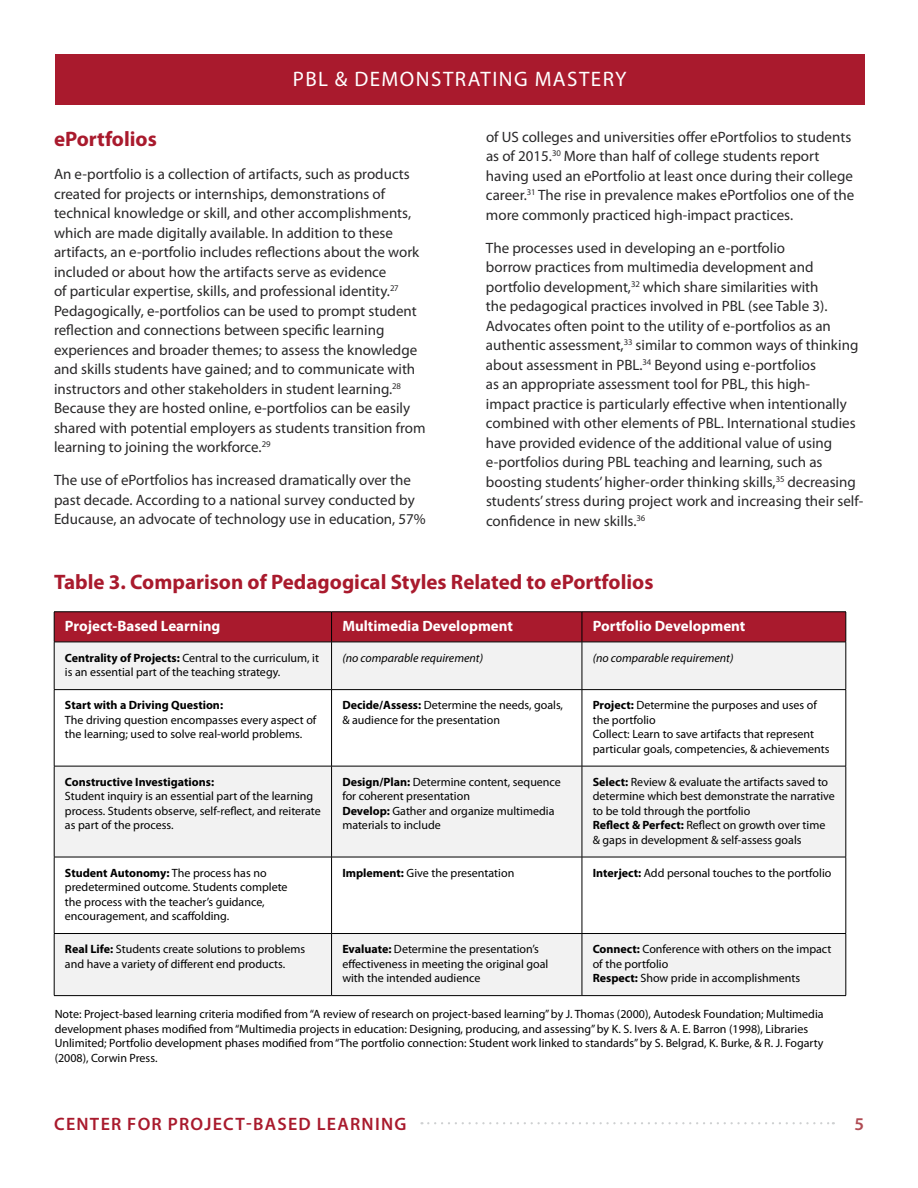
<style>
.page{position:relative;width:918px;height:1188px;background:#fff}
.page>*{position:absolute;margin:0;border:0;box-sizing:border-box;transform-origin:0 0}
.t1{font:700 21px "Myriad Pro";color:#a91a2d}
.t2{font:21px "Myriad Pro";letter-spacing:.07em;color:#fff}
.t3{font:600 18px "Myriad Pro";letter-spacing:.07em;color:#a91a2d}
.t4{font:600 18px "Myriad Pro";color:#b04b53}
.t5{font:15px/19.5px "Myriad Pro";color:#292829}
.t6{font:700 15px "Myriad Pro";color:#fff}
.t7{font:12px/14.4px "Myriad Pro";color:#000}
.t8{font:700 12px "Myriad Pro";color:#000}
.t9{font:italic 12px "Myriad Pro";color:#000}
.s1{font-weight:700}
</style>
<div class="page">
<svg style="left:428px;top:1122px;width:406px;height:2px"></svg>
<div style="left:55px;top:54px;width:810px;height:51px;background:#a91a2d"></div>
<div style="left:55px;top:613px;width:791px;height:29px;background:#a91a2d"></div>
<div style="left:55px;top:643px;width:791px;height:352px;background:#f2f2f2"></div>
<svg style="left:55px;top:690px;width:791px;height:243px"></svg>
<hr style="left:54px;top:612px;width:278px;height:1px;background:#000">
<hr style="left:54px;top:612px;width:1px;height:30px;background:#000">
<hr style="left:332px;top:612px;width:250px;height:1px;background:#000">
<hr style="left:582px;top:612px;width:264px;height:1px;background:#000">
<hr style="left:846px;top:612px;width:1px;height:30px;background:#000">
<hr style="left:54px;top:642px;width:278px;height:1px;background:#000">
<hr style="left:54px;top:642px;width:1px;height:47px;background:#000">
<hr style="left:332px;top:642px;width:250px;height:1px;background:#000">
<hr style="left:331px;top:642px;width:1px;height:47px;background:#000">
<hr style="left:582px;top:642px;width:264px;height:1px;background:#000">
<hr style="left:582px;top:642px;width:1px;height:47px;background:#000">
<hr style="left:846px;top:642px;width:1px;height:47px;background:#000">
<hr style="left:54px;top:689px;width:278px;height:1px;background:#000">
<hr style="left:54px;top:690px;width:1px;height:76px;background:#000">
<hr style="left:332px;top:689px;width:250px;height:1px;background:#000">
<hr style="left:331px;top:690px;width:1px;height:76px;background:#000">
<hr style="left:582px;top:689px;width:264px;height:1px;background:#000">
<hr style="left:582px;top:690px;width:1px;height:76px;background:#000">
<hr style="left:846px;top:690px;width:1px;height:76px;background:#000">
<hr style="left:54px;top:766px;width:278px;height:1px;background:#000">
<hr style="left:54px;top:766px;width:1px;height:91px;background:#000">
<hr style="left:332px;top:766px;width:250px;height:1px;background:#000">
<hr style="left:331px;top:766px;width:1px;height:91px;background:#000">
<hr style="left:582px;top:766px;width:264px;height:1px;background:#000">
<hr style="left:582px;top:766px;width:1px;height:91px;background:#000">
<hr style="left:846px;top:766px;width:1px;height:91px;background:#000">
<hr style="left:54px;top:857px;width:278px;height:1px;background:#000">
<hr style="left:54px;top:857px;width:1px;height:76px;background:#000">
<hr style="left:332px;top:857px;width:250px;height:1px;background:#000">
<hr style="left:331px;top:857px;width:1px;height:76px;background:#000">
<hr style="left:582px;top:857px;width:264px;height:1px;background:#000">
<hr style="left:582px;top:857px;width:1px;height:76px;background:#000">
<hr style="left:846px;top:857px;width:1px;height:76px;background:#000">
<hr style="left:54px;top:933px;width:278px;height:1px;background:#000">
<hr style="left:54px;top:934px;width:1px;height:61px;background:#000">
<hr style="left:332px;top:933px;width:250px;height:1px;background:#000">
<hr style="left:331px;top:934px;width:1px;height:61px;background:#000">
<hr style="left:582px;top:933px;width:264px;height:1px;background:#000">
<hr style="left:582px;top:934px;width:1px;height:61px;background:#000">
<hr style="left:846px;top:934px;width:1px;height:61px;background:#000">
<hr style="left:54px;top:995px;width:278px;height:1px;background:#000">
<hr style="left:332px;top:995px;width:250px;height:1px;background:#000">
<hr style="left:582px;top:995px;width:264px;height:1px;background:#000">
<hr style="left:331px;top:612px;width:1px;height:30px;background:#000">
<hr style="left:582px;top:612px;width:1px;height:30px;background:#000">
<h1 class="t2" style="left:293px;top:66px;width:335px">PBL &amp; DEMONSTRATING MASTERY</h1>
<h1 class="t1" style="left:54px;top:125px;width:104px">ePortfolios</h1>
<p class="t5" style="left:54px;top:164px;width:373px">An e-portfolio is a collection of artifacts, such as products created for projects or internships, demonstrations of technical knowledge or skill, and other accomplishments, which are made digitally available. In addition to these artifacts, an e-portfolio includes reflections about the work included or about how the artifacts serve as evidence<br>of particular expertise, skills, and professional identity.<sup>27<br></sup>Pedagogically, e-portfolios can be used to prompt student reflection and connections between specific learning experiences and broader themes; to assess the knowledge and skills students have gained; and to communicate with instructors and other stakeholders in student learning.<sup>28<br></sup>Because they are hosted online, e-portfolios can be easily shared with potential employers as students transition from learning to joining the workforce.<sup>29</sup></p>
<p class="t5" style="left:54px;top:470px;width:373px">The use of ePortfolios has increased dramatically over the past decade. According to a national survey conducted by<br>Educause, an advocate of technology use in education, 57%</p>
<p class="t5" style="left:486px;top:127px;width:370px">of US colleges and universities offer ePortfolios to students as of 2015.<sup>30</sup> More than half of college students report having used an ePortfolio at least once during their college career.<sup>31</sup> The rise in prevalence makes ePortfolios one of the more commonly practiced high-impact practices.</p>
<p class="t5" style="left:486px;top:238px;width:379px">The processes used in developing an e-portfolio<br>borrow practices from multimedia development and portfolio development,<sup>32</sup> which share similarities with<br>the pedagogical practices involved in PBL (see Table 3).<br>Advocates often point to the utility of e-portfolios as an authentic assessment,<sup>33</sup> similar to common ways of thinking about assessment in PBL.<sup>34</sup> Beyond using e-portfolios<br>as an appropriate assessment tool for PBL, this high-<br>impact practice is particularly effective when intentionally combined with other elements of PBL. International studies have provided evidence of the additional value of using e-portfolios during PBL teaching and learning, such as boosting students’ higher-order thinking skills,<sup>35</sup> decreasing students’ stress during project work and increasing their self&shy;confidence in new skills.<sup>36</sup></p>
<h1 class="t1" style="left:54px;top:569px;width:601px">Table 3. Comparison of Pedagogical Styles Related to ePortfolios</h1>
<p class="t6" style="left:65px;top:616px;width:157px">Project-Based Learning</p>
<p class="t6" style="left:342px;top:616px;width:172px">Multimedia Development</p>
<p class="t6" style="left:593px;top:616px;width:154px">Portfolio Development</p>
<p class="t7" style="left:65px;top:650px;width:256px"><span class="s1">Centrality of Projects:</span> Central to the curriculum, it is an essential part of the teaching strategy.</p>
<p class="t9" style="left:342px;top:650px;width:142px">(no comparable requirement)</p>
<p class="t9" style="left:593px;top:650px;width:142px">(no comparable requirement)</p>
<p class="t8" style="left:65px;top:698px;width:160px">Start with a Driving Question:</p>
<p class="t7" style="left:65px;top:712px;width:253px">The driving question encompasses every aspect of the learning; used to solve real-world problems.</p>
<p class="t7" style="left:342px;top:698px;width:222px"><span class="s1">Decide/Assess:</span> Determine the needs, goals, &amp; audience for the presentation</p>
<p class="t7" style="left:593px;top:698px;width:238px"><span class="s1">Project:</span> Determine the purposes and uses of the portfolio<br>Collect: Learn to save artifacts that represent particular goals, competencies, &amp; achievements</p>
<p class="t8" style="left:65px;top:774px;width:151px">Constructive Investigations:</p>
<p class="t7" style="left:65px;top:789px;width:257px">Student inquiry is an essential part of the learning process. Students observe, self-reflect, and reiterate as part of the process.</p>
<p class="t7" style="left:342px;top:775px;width:220px"><span class="s1">Design/Plan:</span> Determine content, sequence for coherent presentation<br><span class="s1">Develop:</span> Gather and organize multimedia materials to include</p>
<p class="t7" style="left:593px;top:775px;width:244px"><span class="s1">Select:</span> Review &amp; evaluate the artifacts saved to determine which best demonstrate the narrative to be told through the portfolio<br><span class="s1">Reflect &amp; Perfect:</span> Reflect on growth over time &amp; gaps in development &amp; self-assess goals</p>
<p class="t7" style="left:65px;top:865px;width:224px"><span class="s1">Student Autonomy:</span> The process has no predetermined outcome. Students complete the process with the teacher’s guidance, encouragement, and scaffolding.</p>
<p class="t7" style="left:342px;top:865px;width:173px"><span class="s1">Implement:</span> Give the presentation</p>
<p class="t7" style="left:593px;top:865px;width:240px"><span class="s1">Interject:</span> Add personal touches to the portfolio</p>
<p class="t7" style="left:65px;top:942px;width:242px"><span class="s1">Real Life:</span> Students create solutions to problems and have a variety of different end products.</p>
<p class="t7" style="left:342px;top:942px;width:208px"><span class="s1">Evaluate:</span> Determine the presentation’s effectiveness in meeting the original goal with the intended audience</p>
<p class="t7" style="left:593px;top:942px;width:240px"><span class="s1">Connect:</span> Conference with others on the impact of the portfolio<br><span class="s1">Respect:</span> Show pride in accomplishments</p>
<p class="t7" style="left:55px;top:1007px;width:770px">Note: Project-based learning criteria modified from “A review of research on project-based learning” by J. Thomas (2000), Autodesk Foundation; Multimedia development phases modified from “Multimedia projects in education: Designing, producing, and assessing” by K. S. Ivers &amp; A. E. Barron (1998), Libraries Unlimited; Portfolio development phases modified from “The portfolio connection: Student work linked to standards” by S. Belgrad, K. Burke, &amp; R. J. Fogarty (2008), Corwin Press.</p>
<p class="t3" style="left:54px;top:1112px;width:354px">CENTER FOR PROJECT-BASED LEARNING</p>
<p class="t4" style="left:854px;top:1112px;width:11px">5</p>
</div>
